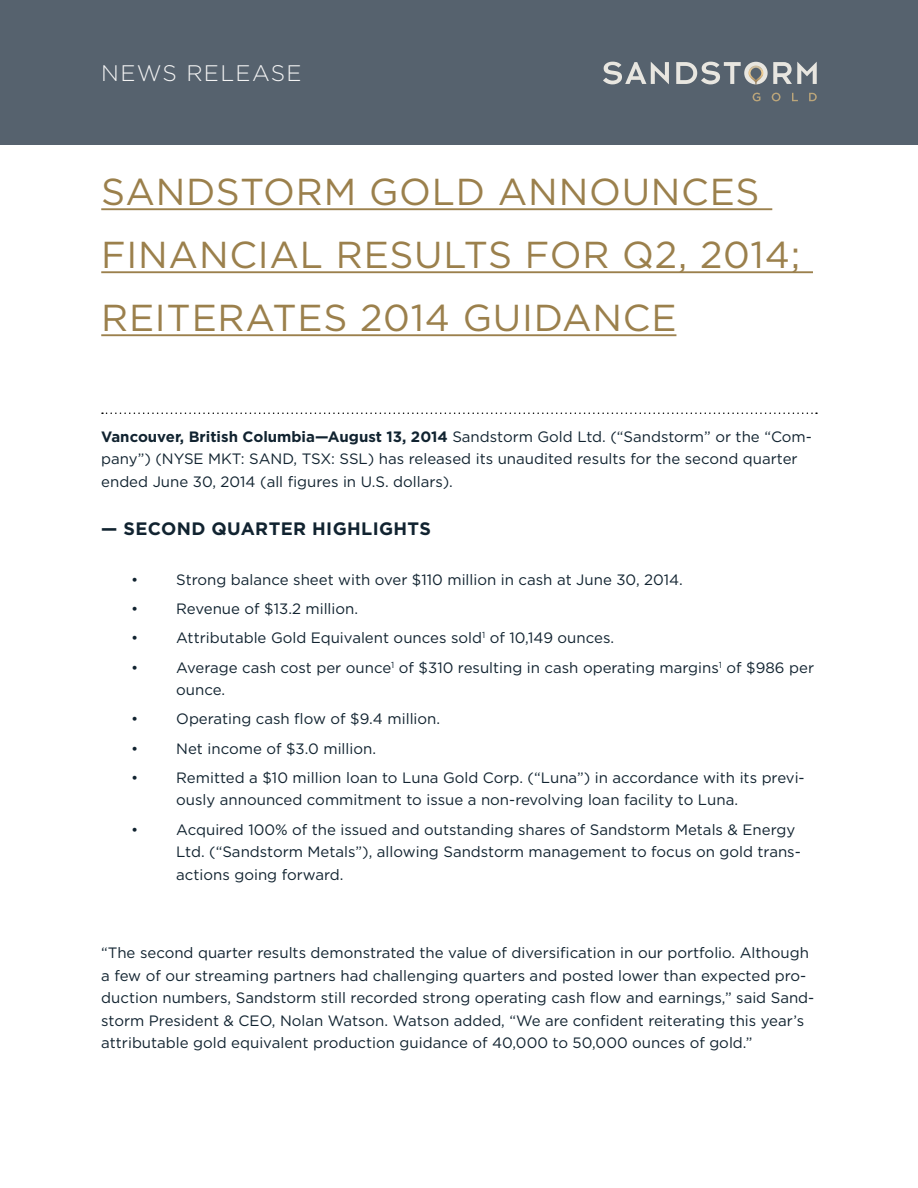
<style>
.page{position:relative;width:918px;height:1188px;background:#fff}
.page>*{position:absolute;margin:0;border:0;box-sizing:border-box;transform-origin:0 0}
.t1{font:37.5px/63px "Gotham";letter-spacing:.02em;color:#9b804c}
.t2{font:300 22.5px "Gotham";letter-spacing:.06em;color:#f4f4f4}
.Body{font:700 18px "Gotham";letter-spacing:.02em;color:#112330}
.Body-2{font:15px/22.5px "Gotham";color:#112330}
.s1{font-weight:700}
</style>
<div class="page">
<div style="left:0;top:0;width:918px;height:144px;background:#56626e"></div>
<svg style="left:676px;top:62px;width:141px;height:22px"></svg>
<svg style="left:603px;top:62px;width:66px;height:22px"></svg>
<svg style="left:753px;top:93px;width:7px;height:8px"></svg>
<svg style="left:772px;top:93px;width:9px;height:8px"></svg>
<svg style="left:792px;top:93px;width:6px;height:8px"></svg>
<svg style="left:809px;top:93px;width:8px;height:8px"></svg>
<hr style="left:101px;top:208px;width:671px;height:2px;background:#9b804c">
<hr style="left:101px;top:271px;width:712px;height:2px;background:#9b804c">
<svg style="left:102px;top:412px;width:715px;height:2px"></svg>
<hr style="left:101px;top:334px;width:575px;height:2px;background:#9b804c">
<h2 class="t2" style="left:101px;top:59px;width:202px">NEWS RELEASE</h2>
<p class="t1" style="left:101px;top:160px;width:701px">SANDSTORM GOLD ANNOUNCES<br>FINANCIAL RESULTS FOR Q2, 2014;<br>REITERATES 2014 GUIDANCE</p>
<p class="Body-2" style="left:101px;top:425px;width:712px"><span class="s1">Vancouver, British Columbia—August 13, 2014</span> Sandstorm Gold Ltd. (“Sandstorm” or the “Com&shy;pany”) (NYSE MKT: SAND, TSX: SSL) has released its unaudited results for the second quarter ended June 30, 2014 (all figures in U.S. dollars).</p>
<p class="Body" style="left:101px;top:517px;width:331px">— SECOND QUARTER HIGHLIGHTS</p>
<p class="Body-2" style="left:131px;top:568px;width:9px">•</p>
<p class="Body-2" style="left:176px;top:568px;width:508px">Strong balance sheet with over $110 million in cash at June 30, 2014.</p>
<p class="Body-2" style="left:131px;top:597px;width:9px">•</p>
<p class="Body-2" style="left:176px;top:597px;width:183px">Revenue of $13.2 million.</p>
<p class="Body-2" style="left:131px;top:626px;width:9px">•</p>
<p class="Body-2" style="left:176px;top:626px;width:439px">Attributable Gold Equivalent ounces sold<sup>1</sup> of 10,149 ounces.</p>
<p class="Body-2" style="left:131px;top:656px;width:9px">•</p>
<p class="Body-2" style="left:176px;top:656px;width:639px">Average cash cost per ounce<sup>1</sup> of $310 resulting in cash operating margins<sup>1</sup> of $986 per ounce.</p>
<p class="Body-2" style="left:131px;top:707px;width:9px">•</p>
<p class="Body-2" style="left:176px;top:707px;width:265px">Operating cash flow of $9.4 million.</p>
<p class="Body-2" style="left:131px;top:737px;width:9px">•</p>
<p class="Body-2" style="left:176px;top:737px;width:201px">Net income of $3.0 million.</p>
<p class="Body-2" style="left:131px;top:766px;width:9px">•</p>
<p class="Body-2" style="left:176px;top:766px;width:630px">Remitted a $10 million loan to Luna Gold Corp. (“Luna”) in accordance with its previ&shy;ously announced commitment to issue a non-revolving loan facility to Luna.</p>
<p class="Body-2" style="left:131px;top:818px;width:9px">•</p>
<p class="Body-2" style="left:176px;top:818px;width:626px">Acquired 100% of the issued and outstanding shares of Sandstorm Metals &amp; Energy<br>Ltd. (“Sandstorm Metals”), allowing Sandstorm management to focus on gold trans&shy;actions going forward.</p>
<p class="Body-2" style="left:101px;top:941px;width:715px">“The second quarter results demonstrated the value of diversification in our portfolio. Although a few of our streaming partners had challenging quarters and posted lower than expected pro&shy;duction numbers, Sandstorm still recorded strong operating cash flow and earnings,” said Sand&shy;storm President &amp; CEO, Nolan Watson. Watson added, “We are confident reiterating this year’s attributable gold equivalent production guidance of 40,000 to 50,000 ounces of gold.”</p>
</div>
